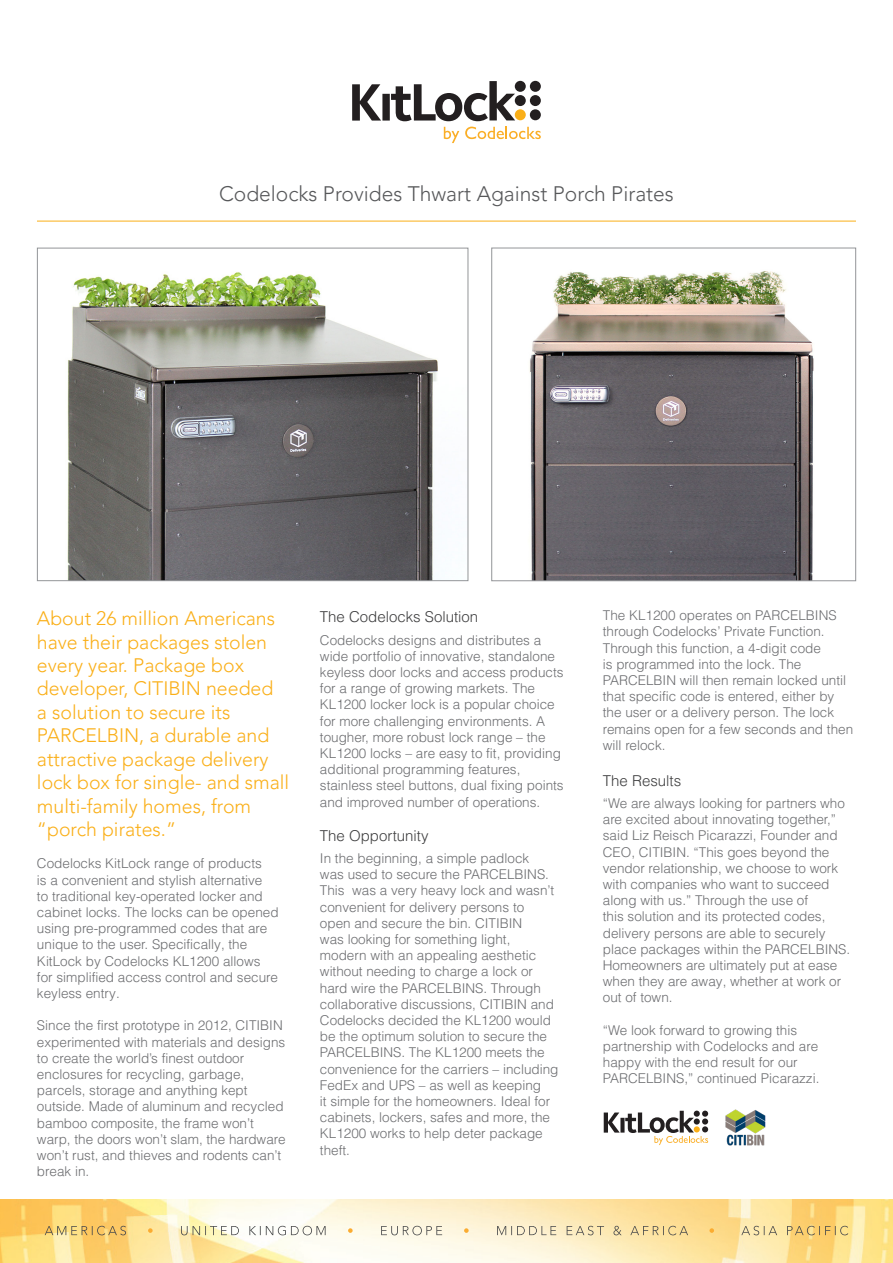
<style>
.page{position:relative;width:893px;height:1263px;background:#fff}
.page>*{position:absolute;margin:0;border:0;box-sizing:border-box;transform-origin:0 0}
.t1{font:300 21px "Avenir LT Pro";color:#57585a}
.t2{font:300 19.5px/23.4px "Avenir LT Pro";color:#faaf18}
.t3{font:300 15px "Helvetica LT Pro";color:#3e3e3f}
.t4{font:300 13.5px/16.2px "Helvetica LT Pro";color:#6c6d70}
</style>
<div class="page">
<hr style="left:37px;top:221px;width:819px;height:1px;background:#faaf18">
<img style="left:0;top:1200px;width:893px;height:63px">
<svg style="left:741px;top:1226px;width:107px;height:9px"></svg>
<svg style="left:709px;top:1228px;width:5px;height:5px"></svg>
<svg style="left:497px;top:1226px;width:191px;height:9px;background:#decea5"></svg>
<svg style="left:464px;top:1228px;width:5px;height:5px"></svg>
<svg style="left:381px;top:1226px;width:61px;height:9px"></svg>
<svg style="left:348px;top:1228px;width:5px;height:5px"></svg>
<svg style="left:181px;top:1226px;width:145px;height:9px"></svg>
<svg style="left:148px;top:1228px;width:5px;height:5px"></svg>
<svg style="left:45px;top:1226px;width:81px;height:9px"></svg>
<svg style="left:352px;top:84px;width:29px;height:37px"></svg>
<div style="left:382px;top:94px;width:8px;height:27px;background:#231f20"></div>
<svg style="left:391px;top:81px;width:124px;height:40px"></svg>
<div style="left:515px;top:95px;width:11px;height:11px;background:#231f20;border-radius:50%"></div>
<div style="left:530px;top:95px;width:11px;height:11px;background:#231f20;border-radius:50%"></div>
<div style="left:515px;top:109px;width:11px;height:11px;background:#faaf18;border-radius:50%"></div>
<div style="left:530px;top:109px;width:11px;height:11px;background:#231f20;border-radius:50%"></div>
<div style="left:515px;top:81px;width:11px;height:11px;background:#231f20;border-radius:50%"></div>
<div style="left:530px;top:81px;width:11px;height:11px;background:#231f20;border-radius:50%"></div>
<svg style="left:444px;top:127px;width:15px;height:16px"></svg>
<svg style="left:465px;top:127px;width:76px;height:12px"></svg>
<img style="left:529px;top:271px;width:285px;height:308px">
<div style="left:491px;top:248px;width:365px;height:333px;border:1px solid #939598"></div>
<img style="left:67px;top:272px;width:371px;height:307px">
<div style="left:37px;top:248px;width:431px;height:333px;border:1px solid #939598"></div>
<svg style="left:604px;top:1111px;width:104px;height:34px"></svg>
<img style="left:725px;top:1109px;width:41px;height:37px">
<p class="t1" style="left:219px;top:182px;width:456px">Codelocks Provides Thwart Against Porch Pirates</p>
<p class="t2" style="left:37px;top:607px;width:254px">About 26 million Americans have their packages stolen every year. Package box developer, CITIBIN needed<br>a solution to secure its<br>PARCELBIN, a durable and attractive package delivery lock box for single- and small multi-family homes, from “porch pirates.”</p>
<p class="t4" style="left:37px;top:855px;width:243px">Codelocks KitLock range of products<br>is a convenient and stylish alternative<br>to traditional key-operated locker and cabinet locks. The locks can be opened using pre-programmed codes that are unique to the user. Specifically, the KitLock by Codelocks KL1200 allows for simplified access control and secure keyless entry.</p>
<p class="t4" style="left:37px;top:1017px;width:250px">Since the first prototype in 2012, CITIBIN experimented with materials and designs to create the world’s finest outdoor enclosures for recycling, garbage, parcels, storage and anything kept outside. Made of aluminum and recycled bamboo composite, the frame won’t warp, the doors won’t slam, the hardware won’t rust, and thieves and rodents can’t break in.</p>
<p class="t3" style="left:320px;top:608px;width:160px">The Codelocks Solution</p>
<p class="t4" style="left:320px;top:631px;width:245px">Codelocks designs and distributes a wide portfolio of innovative, standalone keyless door locks and access products for a range of growing markets. The KL1200 locker lock is a popular choice for more challenging environments. A tougher, more robust lock range – the KL1200 locks – are easy to fit, providing additional programming features, stainless steel buttons, dual fixing points and improved number of operations.</p>
<p class="t3" style="left:320px;top:826px;width:110px">The Opportunity</p>
<p class="t4" style="left:320px;top:850px;width:240px">In the beginning, a simple padlock<br>was used to secure the PARCELBINS.<br>This was a very heavy lock and wasn’t convenient for delivery persons to<br>open and secure the bin. CITIBIN<br>was looking for something light, modern with an appealing aesthetic without needing to charge a lock or hard wire the PARCELBINS. Through collaborative discussions, CITIBIN and Codelocks decided the KL1200 would be the optimum solution to secure the PARCELBINS. The KL1200 meets the convenience for the carriers – including FedEx and UPS – as well as keeping<br>it simple for the homeowners. Ideal for cabinets, lockers, safes and more, the KL1200 works to help deter package theft.</p>
<p class="t4" style="left:603px;top:607px;width:252px">The KL1200 operates on PARCELBINS through Codelocks’ Private Function.<br>Through this function, a 4-digit code<br>is programmed into the lock. The PARCELBIN will then remain locked until that specific code is entered, either by the user or a delivery person. The lock remains open for a few seconds and then will relock.</p>
<p class="t3" style="left:603px;top:771px;width:80px">The Results</p>
<p class="t4" style="left:603px;top:795px;width:249px">“We are always looking for partners who are excited about innovating together,” said Liz Reisch Picarazzi, Founder and CEO, CITIBIN. “This goes beyond the vendor relationship, we choose to work with companies who want to succeed along with us.” Through the use of<br>this solution and its protected codes, delivery persons are able to securely place packages within the PARCELBINS.<br>Homeowners are ultimately put at ease when they are away, whether at work or out of town.</p>
<p class="t4" style="left:603px;top:1022px;width:218px">“We look forward to growing this partnership with Codelocks and are happy with the end result for our PARCELBINS,” continued Picarazzi.</p>
</div>
